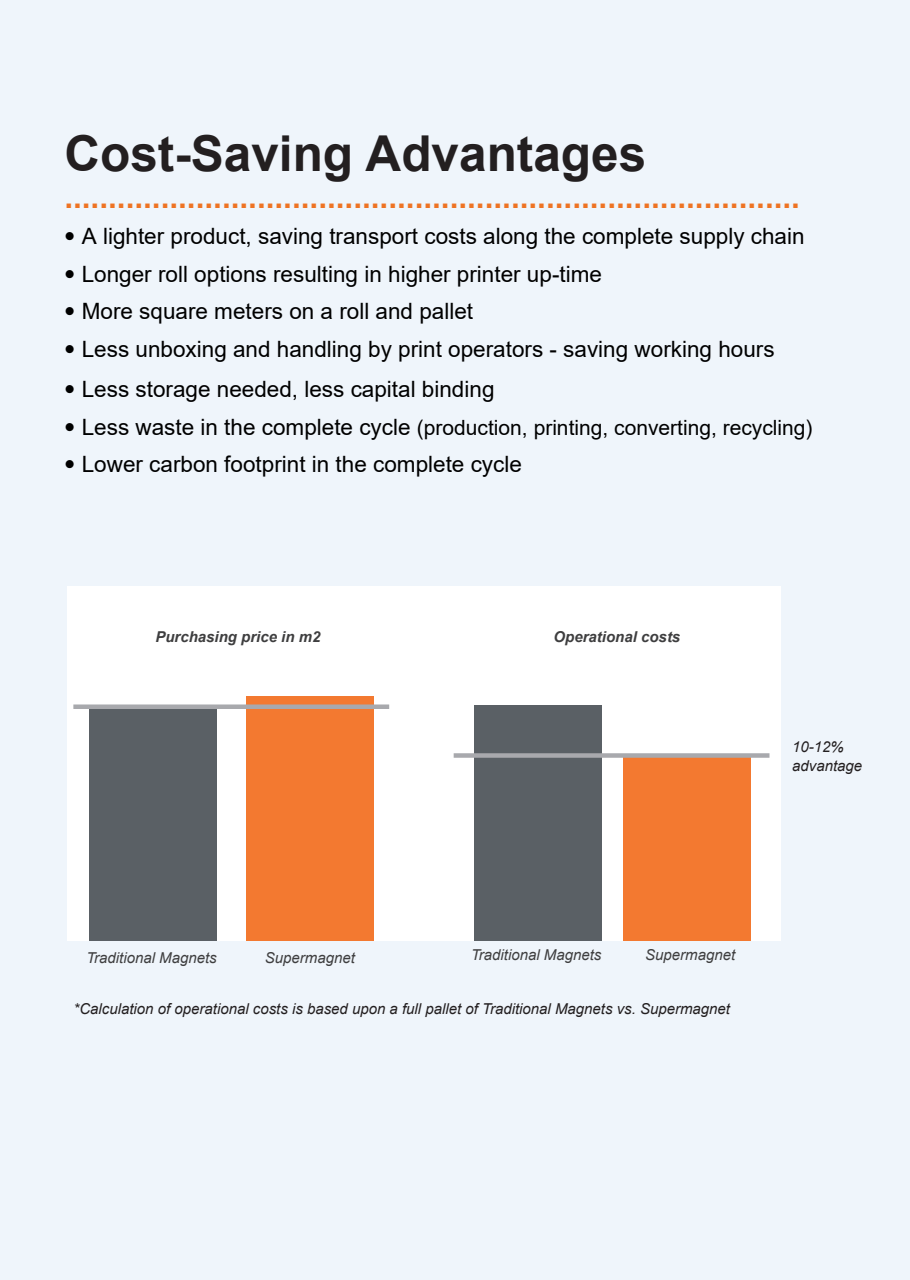
<style>
.page{position:relative;width:910px;height:1280px;background:#eff5fb}
.page>*{position:absolute;margin:0;border:0;box-sizing:border-box;transform-origin:0 0}
.t1{font:700 49.5px "Arial";color:#231f20}
.t2{font:700 31.5px "Arial";color:#ee7323}
.t3{font:22.5px "Arial";color:#000}
.t4{font:21px "Arial";color:#000}
.t5{font:italic 15px/19.5px "Arial";color:#231f20}
.t6{font:italic 15px "Arial";color:#3e3e3f}
.t7{font:italic 700 15px "Arial";color:#3e3e3f}
.s1{font-family:"Avenir"}
.s2{font-family:"Avenir";font-size:22.5px}
.s3{font-size:22.5px}
</style>
<div class="page">
<div style="left:67px;top:586px;width:713px;height:355px;background:#fff"></div>
<div style="left:89px;top:705px;width:128px;height:235px;background:#5a6065"></div>
<div style="left:247px;top:696px;width:127px;height:244px;background:#f37930"></div>
<div style="left:474px;top:705px;width:128px;height:235px;background:#5a6065"></div>
<div style="left:623px;top:757px;width:127px;height:183px;background:#f37930"></div>
<div style="left:73px;top:704px;width:316px;height:5px;background:#a8a9ad"></div>
<div style="left:454px;top:753px;width:315px;height:5px;background:#a8a9ad"></div>
<h1 class="t1" style="left:64px;top:118px;width:583px">Cost-Saving Advantages</h1>
<h2 class="t2" style="left:64px;top:174px;width:737px">....................................................................................</h2>
<p class="t3" style="left:64px;top:221px;width:742px"><span class="s1">•</span> A lighter product, saving transport costs along the complete supply chain</p>
<p class="t3" style="left:64px;top:258px;width:539px"><span class="s1">•</span> Longer roll options resulting in higher printer up-time</p>
<p class="t3" style="left:64px;top:296px;width:410px"><span class="s1">•</span> More square meters on a roll and pallet</p>
<p class="t3" style="left:64px;top:333px;width:712px"><span class="s1">•</span> Less unboxing and handling by print operators - saving working hours</p>
<p class="t3" style="left:64px;top:374px;width:432px"><span class="s1">•</span> Less storage needed, less capital binding</p>
<p class="t4" style="left:64px;top:413px;width:750px"><span class="s2">•</span> <span class="s3">Less waste in the complete cycle</span> (production, printing, converting, recycling)</p>
<p class="t3" style="left:64px;top:449px;width:459px"><span class="s1">•</span> Lower carbon footprint in the complete cycle</p>
<p class="t7" style="left:155px;top:626px;width:167px">Purchasing price in m2</p>
<p class="t7" style="left:554px;top:626px;width:128px">Operational costs</p>
<p class="t5" style="left:792px;top:737px;width:72px">10-12% advantage</p>
<p class="t6" style="left:86px;top:948px;width:132px">Traditional Magnets</p>
<p class="t6" style="left:265px;top:948px;width:92px">Supermagnet</p>
<p class="t6" style="left:471px;top:945px;width:132px">Traditional Magnets</p>
<p class="t6" style="left:645px;top:945px;width:92px">Supermagnet</p>
<p class="t5" style="left:74px;top:1000px;width:658px">*Calculation of operational costs is based upon a full pallet of Traditional Magnets vs. Supermagnet</p>
</div>
